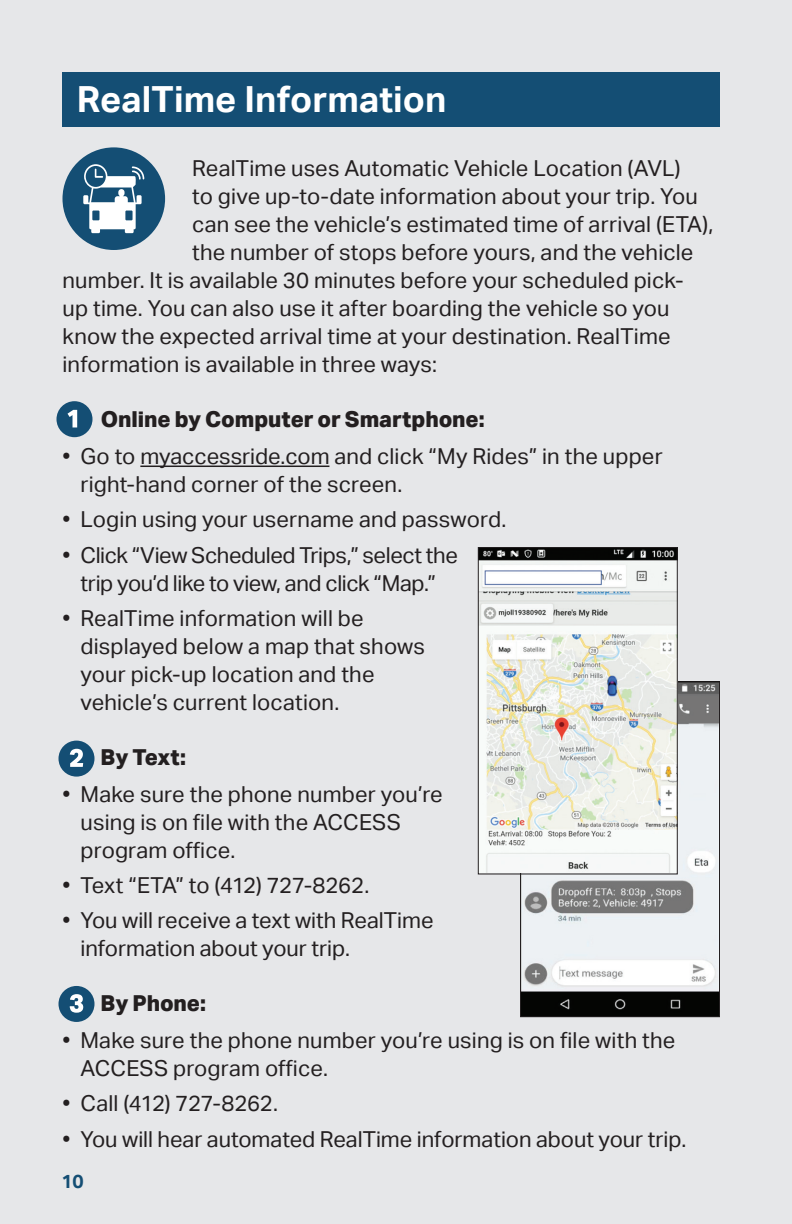
<style>
.page{position:relative;width:792px;height:1224px;background:#e6e7e9}
.page>*{position:absolute;margin:0;border:0;box-sizing:border-box;transform-origin:0 0}
.t1{font:700 36px "Aktiv Grotesk";color:#fff}
.t2{font:22px/28px "Aktiv Grotesk";letter-spacing:.005em;color:#231f20}
.t3{font:22px/28px "Aktiv Grotesk";letter-spacing:-.02em;color:#231f20;text-align:center}
.t4{font:800 22px "Aktiv Grotesk";letter-spacing:-.005em;color:#231f20}
.t5{font:700 19px "Aktiv Grotesk";color:#144e74}
</style>
<div class="page">
<div style="left:62px;top:72px;width:658px;height:55px;background:#144e74"></div>
<hr style="left:140px;top:466px;width:189px;height:1px;background:#231f20">
<div style="left:63px;top:147px;width:102px;height:103px;background:#144e74;border-radius:50%"></div>
<svg style="left:83px;top:164px;width:61px;height:69px"></svg>
<div style="left:58px;top:986px;width:36px;height:36px;background:#144e74;border-radius:50%"></div>
<svg style="left:70px;top:994px;width:13px;height:19px"></svg>
<div style="left:58px;top:741px;width:36px;height:36px;background:#144e74;border-radius:50%"></div>
<svg style="left:70px;top:749px;width:13px;height:18px"></svg>
<div style="left:56px;top:401px;width:36px;height:36px;background:#144e74;border-radius:50%"></div>
<svg style="left:68px;top:410px;width:9px;height:17px"></svg>
<img style="left:522px;top:683px;width:196px;height:332px">
<div style="left:520px;top:681px;width:200px;height:336px;border:1px solid #231f20"></div>
<img style="left:480px;top:549px;width:196px;height:323px">
<div style="left:478px;top:547px;width:200px;height:327px;border:1px solid #231f20"></div>
<h1 class="t1" style="left:77px;top:79px;width:371px">RealTime Information</h1>
<p class="t2" style="left:192px;top:155px;width:490px">RealTime uses Automatic Vehicle Location (AVL)</p>
<p class="t2" style="left:192px;top:183px;width:507px">to give up-to-date information about your trip. You</p>
<p class="t2" style="left:192px;top:211px;width:523px">can see the vehicle’s estimated time of arrival (ETA),</p>
<p class="t2" style="left:192px;top:239px;width:503px">the number of stops before yours, and the vehicle</p>
<p class="t2" style="left:62px;top:267px;width:623px">number. It is available 30 minutes before your scheduled pick-</p>
<p class="t2" style="left:62px;top:295px;width:609px">up time. You can also use it after boarding the vehicle so you</p>
<p class="t2" style="left:62px;top:323px;width:610px">know the expected arrival time at your destination. RealTime</p>
<p class="t2" style="left:62px;top:351px;width:376px">information is available in three ways:</p>
<p class="t4" style="left:101px;top:407px;width:385px">Online by Computer or Smartphone:</p>
<p class="t2" style="left:80px;top:443px;width:584px;text-indent:-18px">• Go to myaccessride.com and click “My Rides” in the upper right-hand corner of the screen.</p>
<p class="t2" style="left:62px;top:506px;width:445px">• Login using your username and password.</p>
<p class="t3" style="left:62px;top:541px;width:397px">• Click “View Scheduled Trips,” select the trip you’d like to view, and click “Map.”</p>
<p class="t2" style="left:80px;top:604px;width:346px;text-indent:-18px">• RealTime information will be displayed below a map that shows your pick-up location and the vehicle’s current location.</p>
<p class="t4" style="left:101px;top:744px;width:87px">By Text:</p>
<p class="t2" style="left:80px;top:780px;width:364px;text-indent:-18px">• Make sure the phone number you’re using is on file with the ACCESS program office.</p>
<p class="t2" style="left:62px;top:871px;width:308px">• Text “ETA” to (412) 727-8262.</p>
<p class="t2" style="left:80px;top:907px;width:355px;text-indent:-18px">• You will receive a text with RealTime information about your trip.</p>
<p class="t4" style="left:101px;top:991px;width:107px">By Phone:</p>
<p class="t2" style="left:80px;top:1027px;width:597px;text-indent:-18px">• Make sure the phone number you’re using is on file with the<br>ACCESS program office.</p>
<p class="t2" style="left:62px;top:1090px;width:217px">• Call (412) 727-8262.</p>
<p class="t2" style="left:62px;top:1125px;width:625px">• You will hear automated RealTime information about your trip.</p>
<p class="t5" style="left:62px;top:1170px;width:24px">10</p>
</div>
